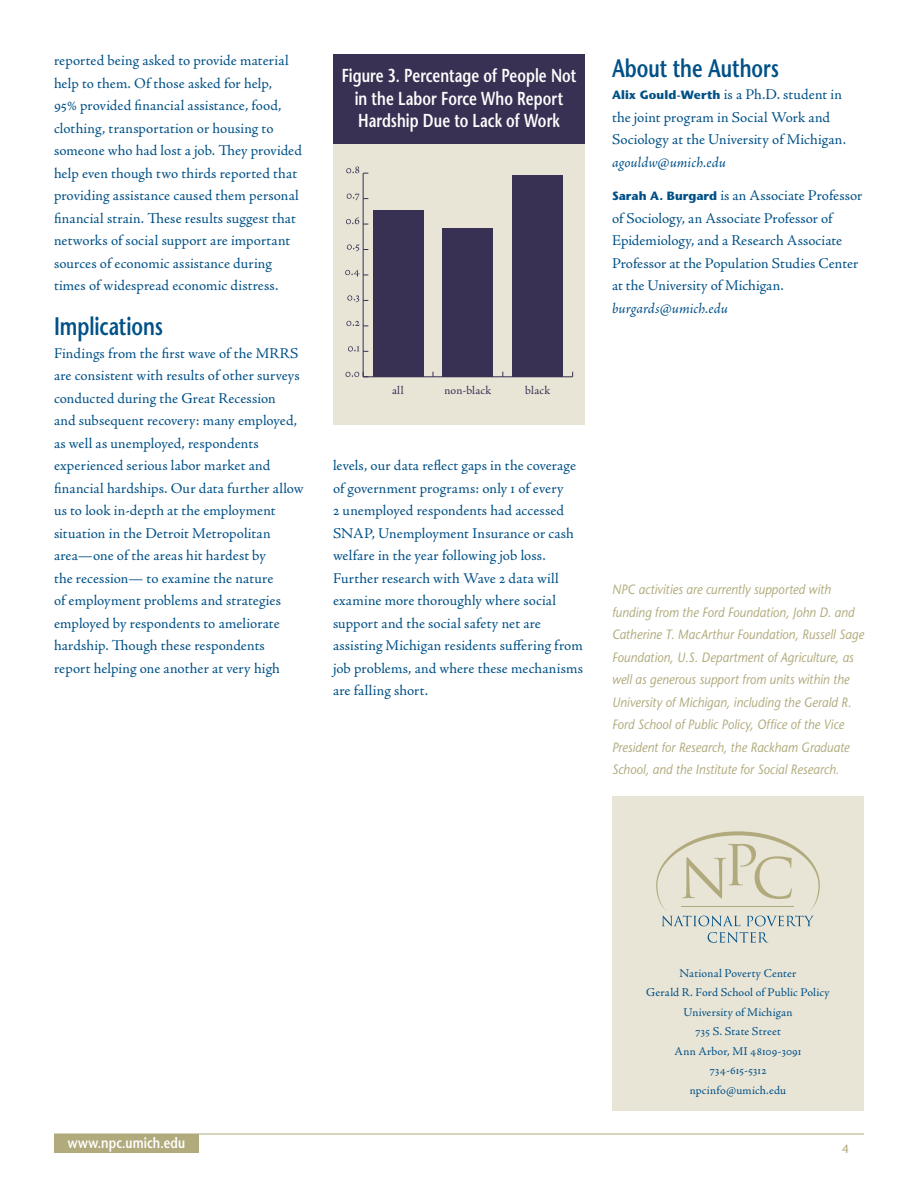
<style>
.page{position:relative;width:918px;height:1188px;background:#fff}
.page>*{position:absolute;margin:0;border:0;box-sizing:border-box;transform-origin:0 0}
.t1{font:600 25.35px "Stone Sans";color:#005187;scale:.76 1}
.t2{font:600 18.75px/22.5px "Stone Sans";letter-spacing:.005em;color:#fff;text-align:center;scale:.76 1}
.t3{font:15px/22.5px "Adobe Jenson Pro";letter-spacing:.005em;color:#005187}
.t4{font:italic 15px "Adobe Jenson Pro";letter-spacing:.005em;color:#005187}
.t5{font:600 15px "Stone Sans";letter-spacing:.01em;color:#fff;scale:.8 1}
.t6{font:italic 13.5px/22.5px "Stone Sans";letter-spacing:.005em;color:#b1aa7d;scale:.9 1}
.t7{font:12px/19.5px "Adobe Jenson Pro";letter-spacing:.015em;color:#005187;text-align:center}
.t8{font:12px "Adobe Jenson Pro";letter-spacing:.005em;color:#393154}
.t9{font:12px "Stone Sans";color:#b1aa7d}
.s1{font-family:"Stone Sans";font-weight:700;font-size:12px}
</style>
<div class="page">
<div style="left:612px;top:796px;width:252px;height:316px;background:#e8e4d6"></div>
<svg style="left:656px;top:831px;width:164px;height:95px"></svg>
<svg style="left:708px;top:932px;width:61px;height:11px"></svg>
<div style="left:333px;top:113px;width:252px;height:312px;background:#e8e4d6"></div>
<div style="left:333px;top:54px;width:252px;height:90px;background:#393154"></div>
<hr style="left:363px;top:377px;width:210px;height:1px;background:#393154">
<hr style="left:363px;top:173px;width:1px;height:204px;background:#393154">
<svg style="left:345px;top:372px;width:23px;height:6px"></svg>
<svg style="left:348px;top:346px;width:20px;height:6px"></svg>
<svg style="left:346px;top:321px;width:22px;height:6px"></svg>
<svg style="left:347px;top:295px;width:21px;height:7px"></svg>
<svg style="left:345px;top:270px;width:23px;height:7px"></svg>
<svg style="left:347px;top:244px;width:21px;height:7px"></svg>
<svg style="left:346px;top:218px;width:22px;height:7px"></svg>
<svg style="left:347px;top:194px;width:21px;height:6px"></svg>
<svg style="left:346px;top:167px;width:22px;height:7px"></svg>
<div style="left:373px;top:210px;width:50px;height:167px;background:#393154"></div>
<div style="left:443px;top:228px;width:50px;height:149px;background:#393154"></div>
<div style="left:513px;top:175px;width:50px;height:202px;background:#393154"></div>
<div style="left:54px;top:1134px;width:145px;height:19px;background:#b1aa7d"></div>
<hr style="left:54px;top:1134px;width:810px;height:1px;background:#b1aa7d">
<p class="t3" style="left:54px;top:50px;width:250px">reported being asked to provide material help to them. Of those asked for help,<br>95% provided financial assistance, food, clothing, transportation or housing to someone who had lost a job. They provided help even though two thirds reported that providing assistance caused them personal financial strain. These results suggest that networks of social support are important sources of economic assistance during times of widespread economic distress.</p>
<h1 class="t1" style="left:54px;top:311px;width:145px">Implications</h1>
<p class="t3" style="left:54px;top:342px;width:251px">Findings from the first wave of the MRRS are consistent with results of other surveys conducted during the Great Recession<br>and subsequent recovery: many employed, as well as unemployed, respondents experienced serious labor market and financial hardships. Our data further allow us to look in-depth at the employment situation in the Detroit Metropolitan area—one of the areas hit hardest by<br>the recession— to examine the nature<br>of employment problems and strategies employed by respondents to ameliorate hardship. Though these respondents report helping one another at very high</p>
<p class="t2" style="left:342px;top:64px;width:310px">Figure 3. Percentage of People Not in the Labor Force Who Report<br>Hardship Due to Lack of Work</p>
<p class="t8" style="left:392px;top:384px;width:13px">all</p>
<p class="t8" style="left:445px;top:384px;width:48px">non-black</p>
<p class="t8" style="left:525px;top:384px;width:26px">black</p>
<p class="t3" style="left:333px;top:455px;width:251px">levels, our data reflect gaps in the coverage of government programs: only 1 of every<br>2 unemployed respondents had accessed SNAP, Unemployment Insurance or cash welfare in the year following job loss.<br>Further research with Wave 2 data will examine more thoroughly where social support and the social safety net are assisting Michigan residents suffering from job problems, and where these mechanisms are falling short.</p>
<h1 class="t1" style="left:612px;top:52px;width:221px">About the Authors</h1>
<p class="t3" style="left:612px;top:83px;width:236px"><span class="s1">Alix Gould-Werth</span> is a Ph.D. student in the joint program in Social Work and<br>Sociology at the University of Michigan.</p>
<p class="t4" style="left:612px;top:153px;width:115px">agouldw@umich.edu</p>
<p class="t3" style="left:612px;top:185px;width:252px"><span class="s1">Sarah A. Burgard</span> is an Associate Professor of Sociology, an Associate Professor of Epidemiology, and a Research Associate Professor at the Population Studies Center at the University of Michigan.</p>
<p class="t4" style="left:612px;top:300px;width:117px">burgards@umich.edu</p>
<p class="t6" style="left:612px;top:578px;width:281px">NPC activities are currently supported with funding from the Ford Foundation, John D. and Catherine T. MacArthur Foundation, Russell Sage Foundation, U.S. Department of Agriculture, as well as generous support from units within the University of Michigan, including the Gerald R.<br>Ford School of Public Policy, Office of the Vice President for Research, the Rackham Graduate School, and the Institute for Social Research.</p>
<p class="t7" style="left:646px;top:963px;width:185px">National Poverty Center<br>Gerald R. Ford School of Public Policy<br>University of Michigan<br>735 S. State Street<br>Ann Arbor, MI 48109-3091<br>734-615-5312<br>npcinfo@umich.edu</p>
<p class="t5" style="left:68px;top:1134px;width:148px">www.npc.umich.edu</p>
<p class="t9" style="left:842px;top:1142px;width:8px">4</p>
</div>
